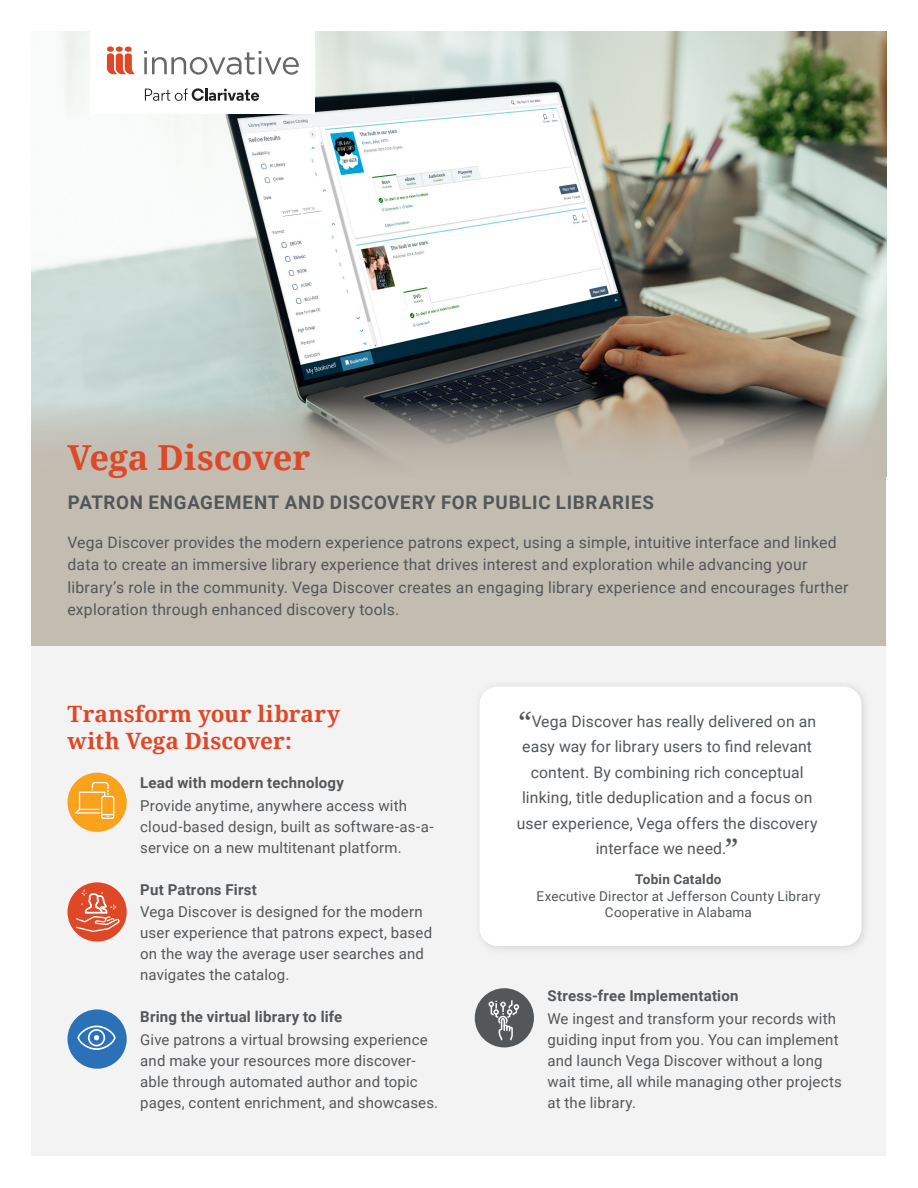
<style>
.page{position:relative;width:918px;height:1188px;background:#fff}
.page>*{position:absolute;margin:0;border:0;box-sizing:border-box;transform-origin:0 0}
.t1{font:700 34.5px "Noto Serif";letter-spacing:-.005em;color:#de4827}
.t2{font:700 22.5px/27px "Noto Serif";color:#de4827}
.t3{font:700 18.75px "Roboto";letter-spacing:.04em;color:#53575a}
.t4{font:15.75px/25.5px "Roboto";letter-spacing:.015em;color:#53575a}
.t5{font:15px/21px "Roboto";letter-spacing:.01em;color:#53575a}
.t6{font:700 15px "Roboto";letter-spacing:.015em;color:#53575a}
.t7{font:13.5px/16.5px "Roboto";letter-spacing:.02em;color:#53575a;text-align:center}
.t8{font:700 13.5px "Roboto";letter-spacing:.02em;color:#53575a}
.s1{font-family:"Noto Serif";font-size:30px}
</style>
<div class="page">
<div style="left:32px;top:32px;width:854px;height:1124px;background:#f4f3f3"></div>
<img style="left:32px;top:32px;width:855px;height:445px">
<div style="left:90px;top:30px;width:225px;height:84px;background:#fff"></div>
<svg style="left:145px;top:88px;width:114px;height:13px"></svg>
<svg style="left:107px;top:46px;width:28px;height:28px"></svg>
<svg style="left:144px;top:51px;width:155px;height:24px"></svg>
<div style="left:32px;top:488px;width:854px;height:157px;background:#c3bcb1"></div>
<svg style="left:32px;top:401px;width:854px;height:87px;background:#afaba1"></svg>
<div style="left:67px;top:773px;width:60px;height:59px;background:#faa21d;border-radius:50%"></div>
<svg style="left:75px;top:782px;width:39px;height:37px"></svg>
<div style="left:68px;top:882px;width:59px;height:60px;background:#de4827;border-radius:50%"></div>
<svg style="left:76px;top:890px;width:44px;height:42px"></svg>
<div style="left:68px;top:1009px;width:59px;height:60px;background:#2b71b8;border-radius:50%"></div>
<svg style="left:78px;top:1026px;width:38px;height:24px"></svg>
<div style="left:475px;top:988px;width:59px;height:59px;background:#53575a;border-radius:50%"></div>
<svg style="left:488px;top:1000px;width:32px;height:41px"></svg>
<div style="left:473px;top:680px;width:398px;height:276px;background:#efeeee"></div>
<div style="left:480px;top:687px;width:381px;height:259px;background:#fff;border-radius:18px"></div>
<h1 class="t1" style="left:68px;top:433px;width:245px">Vega Discover</h1>
<p class="t3" style="left:68px;top:489px;width:588px">PATRON ENGAGEMENT AND DISCOVERY FOR PUBLIC LIBRARIES</p>
<p class="t4" style="left:68px;top:530px;width:782px;line-height:22.5px">Vega Discover provides the modern experience patrons expect, using a simple, intuitive interface and linked data to create an immersive library experience that drives interest and exploration while advancing your library’s role in the community. Vega Discover creates an engaging library experience and encourages further exploration through enhanced discovery tools.</p>
<h2 class="t2" style="left:68px;top:700px;width:274px">Transform your library with Vega Discover:</h2>
<p class="t6" style="left:140px;top:773px;width:205px">Lead with modern technology</p>
<p class="t5" style="left:140px;top:795px;width:295px">Provide anytime, anywhere access with cloud-based design, built as software-as-a&shy;service on a new multitenant platform.</p>
<p class="t6" style="left:140px;top:879px;width:118px">Put Patrons First</p>
<p class="t5" style="left:140px;top:901px;width:293px">Vega Discover is designed for the modern user experience that patrons expect, based on the way the average user searches and navigates the catalog.</p>
<p class="t6" style="left:140px;top:1007px;width:204px">Bring the virtual library to life</p>
<p class="t5" style="left:140px;top:1029px;width:299px">Give patrons a virtual browsing experience and make your resources more discover&shy;able through automated author and topic pages, content enrichment, and showcases.</p>
<p class="t4" style="left:517px;top:708px;width:302px;text-align:center"><span class="s1">“</span>Vega Discover has really delivered on an easy way for library users to find relevant content. By combining rich conceptual linking, title deduplication and a focus on user experience, Vega offers the discovery interface we need.<span class="s1">”</span></p>
<p class="t8" style="left:635px;top:870px;width:88px">Tobin Cataldo</p>
<p class="t7" style="left:536px;top:887px;width:285px">Executive Director at Jefferson County Library<br>Cooperative in Alabama</p>
<p class="t6" style="left:548px;top:986px;width:192px">Stress-free Implementation</p>
<p class="t5" style="left:547px;top:1008px;width:296px">We ingest and transform your records with guiding input from you. You can implement and launch Vega Discover without a long wait time, all while managing other projects at the library.</p>
</div>
